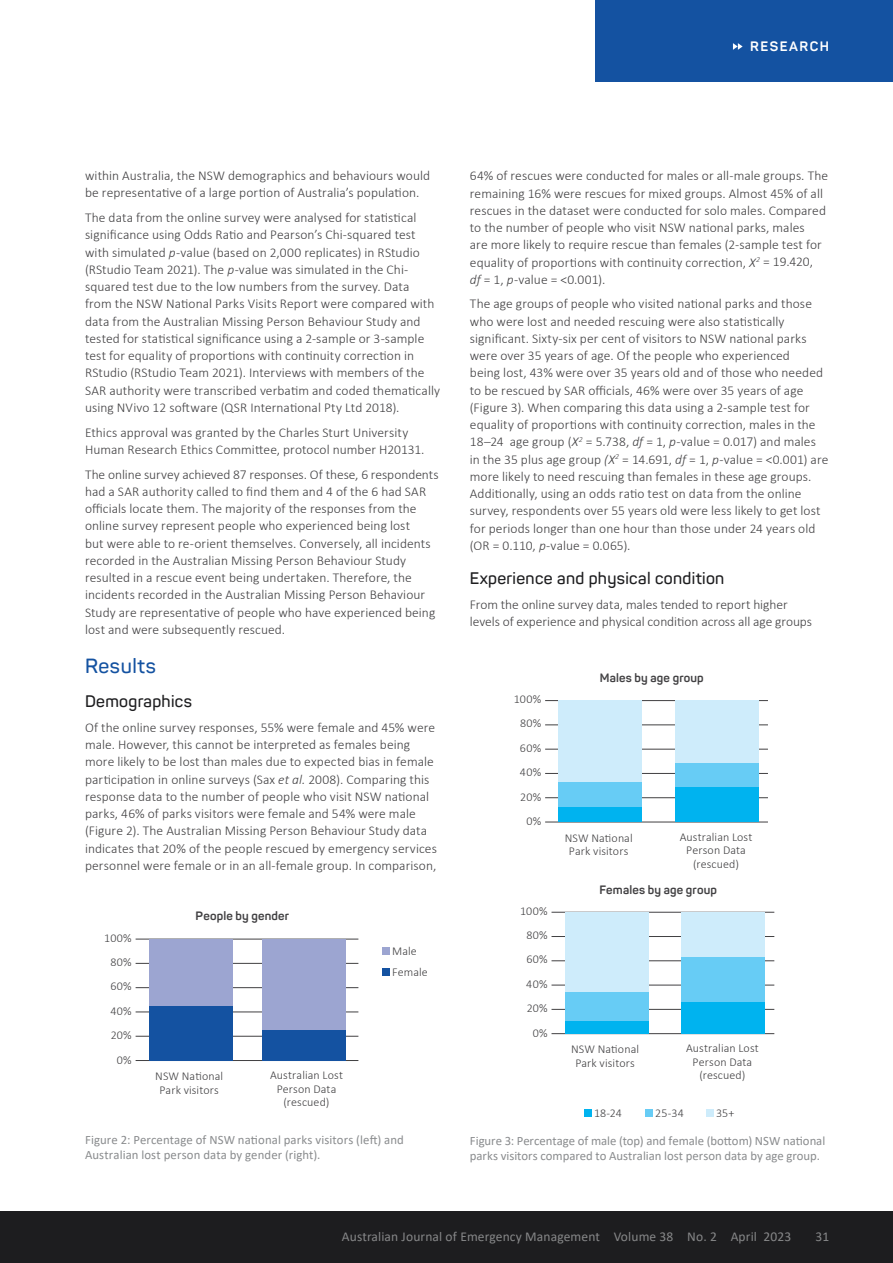
<style>
.page{position:relative;width:893px;height:1263px;background:#fff}
.page>*{position:absolute;margin:0;border:0;box-sizing:border-box;transform-origin:0 0}
.t1{font:600 20.25px "Panton";letter-spacing:.03em;color:#1452a1}
.t2{font:600 16.5px "Panton";letter-spacing:.02em;color:#1d1d1f}
.t3{font:300 13.5px/17.2px "Calibri";letter-spacing:.005em;color:#414042}
.t4{font:13.5px "Calibri";letter-spacing:.01em;color:#868788}
.t5{font:700 13.5px "Panton";letter-spacing:.11em;color:#fff}
.t6{font:12.75px/15px "Calibri";letter-spacing:.005em;color:#8a8c8e}
.t7{font:300 12px/13.5px "Calibri";letter-spacing:.01em;color:#414042;text-align:center}
.t8{font:700 12px "Panton";letter-spacing:.015em;color:#414042}
.s1{font-style:italic}
</style>
<div class="page">
<div style="left:596px;top:0;width:297px;height:81px;background:#1452a1"></div>
<svg style="left:733px;top:43px;width:10px;height:7px"></svg>
<div style="left:0;top:1212px;width:893px;height:51px;background:#1d1d1f"></div>
<div style="left:382px;top:947px;width:7px;height:8px;background:#9ca5d1"></div>
<div style="left:382px;top:968px;width:7px;height:8px;background:#1452a1"></div>
<hr style="left:136px;top:1060px;width:222px;height:1px;background:#414042">
<hr style="left:136px;top:1036px;width:222px;height:1px;background:#414042">
<hr style="left:136px;top:1012px;width:222px;height:1px;background:#414042">
<hr style="left:136px;top:987px;width:222px;height:1px;background:#414042">
<hr style="left:136px;top:963px;width:222px;height:1px;background:#414042">
<hr style="left:136px;top:939px;width:222px;height:1px;background:#414042">
<div style="left:149px;top:939px;width:84px;height:67px;background:#9ca5d1"></div>
<div style="left:262px;top:1029px;width:84px;height:31px;background:#1452a1"></div>
<div style="left:149px;top:1006px;width:84px;height:54px;background:#1452a1"></div>
<div style="left:262px;top:939px;width:84px;height:90px;background:#9ca5d1"></div>
<div style="left:584px;top:1109px;width:7px;height:8px;background:#00b3ef"></div>
<div style="left:645px;top:1109px;width:7px;height:8px;background:#67ccf5"></div>
<div style="left:706px;top:1109px;width:7px;height:8px;background:#ceecfb"></div>
<hr style="left:545px;top:822px;width:223px;height:1px;background:#414042">
<hr style="left:551px;top:1033px;width:223px;height:1px;background:#414042">
<hr style="left:545px;top:797px;width:223px;height:1px;background:#414042">
<hr style="left:551px;top:1009px;width:223px;height:1px;background:#414042">
<hr style="left:545px;top:773px;width:223px;height:1px;background:#414042">
<hr style="left:551px;top:985px;width:223px;height:1px;background:#414042">
<hr style="left:545px;top:749px;width:223px;height:1px;background:#414042">
<hr style="left:551px;top:960px;width:223px;height:1px;background:#414042">
<hr style="left:545px;top:725px;width:223px;height:1px;background:#414042">
<hr style="left:551px;top:936px;width:223px;height:1px;background:#414042">
<hr style="left:545px;top:700px;width:223px;height:1px;background:#414042">
<hr style="left:551px;top:912px;width:223px;height:1px;background:#414042">
<div style="left:559px;top:807px;width:83px;height:15px;background:#00b3ef"></div>
<div style="left:565px;top:1021px;width:83px;height:13px;background:#00b3ef"></div>
<div style="left:675px;top:787px;width:83px;height:35px;background:#00b3ef"></div>
<div style="left:681px;top:1002px;width:84px;height:32px;background:#00b3ef"></div>
<div style="left:559px;top:782px;width:83px;height:25px;background:#67ccf5"></div>
<div style="left:565px;top:991px;width:83px;height:30px;background:#67ccf5"></div>
<div style="left:675px;top:762px;width:83px;height:25px;background:#67ccf5"></div>
<div style="left:681px;top:957px;width:84px;height:45px;background:#67ccf5"></div>
<div style="left:559px;top:700px;width:83px;height:82px;background:#ceecfb"></div>
<div style="left:565px;top:912px;width:83px;height:79px;background:#ceecfb"></div>
<div style="left:675px;top:700px;width:83px;height:62px;background:#ceecfb"></div>
<div style="left:681px;top:912px;width:84px;height:45px;background:#ceecfb"></div>
<p class="t5" style="left:750px;top:38px;width:80px">RESEARCH</p>
<p class="t3" style="left:85px;top:167px;width:347px">within Australia, the NSW demographics and behaviours would be representative of a large portion of Australia’s population.</p>
<p class="t3" style="left:85px;top:209px;width:357px">The data from the online survey were analysed for statistical significance using Odds Ratio and Pearson’s Chi-squared test with simulated <span class="s1">p</span>-value (based on 2,000 replicates) in RStudio (RStudio Team 2021). The <span class="s1">p</span>-value was simulated in the Chi&shy;squared test due to the low numbers from the survey. Data<br>from the NSW National Parks Visits Report were compared with data from the Australian Missing Person Behaviour Study and tested for statistical significance using a 2-sample or 3-sample test for equality of proportions with continuity correction in RStudio (RStudio Team 2021). Interviews with members of the SAR authority were transcribed verbatim and coded thematically using NVivo 12 software (QSR International Pty Ltd 2018).</p>
<p class="t3" style="left:85px;top:423px;width:341px">Ethics approval was granted by the Charles Sturt University<br>Human Research Ethics Committee, protocol number H20131.</p>
<p class="t3" style="left:85px;top:465px;width:355px">The online survey achieved 87 responses. Of these, 6 respondents had a SAR authority called to find them and 4 of the 6 had SAR officials locate them. The majority of the responses from the online survey represent people who experienced being lost<br>but were able to re-orient themselves. Conversely, all incidents recorded in the Australian Missing Person Behaviour Study resulted in a rescue event being undertaken. Therefore, the incidents recorded in the Australian Missing Person Behaviour Study are representative of people who have experienced being lost and were subsequently rescued.</p>
<h1 class="t1" style="left:85px;top:653px;width:72px">Results</h1>
<p class="t2" style="left:85px;top:691px;width:109px">Demographics</p>
<p class="t3" style="left:85px;top:718px;width:353px">Of the online survey responses, 55% were female and 45% were male. However, this cannot be interpreted as females being more likely to be lost than males due to expected bias in female participation in online surveys (Sax <span class="s1">et al.</span> 2008). Comparing this response data to the number of people who visit NSW national parks, 46% of parks visitors were female and 54% were male (Figure 2). The Australian Missing Person Behaviour Study data indicates that 20% of the people rescued by emergency services personnel were female or in an all-female group. In comparison,</p>
<p class="t7" style="left:104px;top:925px;width:29px;line-height:24.5px;text-align:right">100%<br>80%<br>60%<br>40%<br>20%<br>0%</p>
<p class="t8" style="left:196px;top:909px;width:95px">People by gender</p>
<p class="t7" style="left:155px;top:1069px;width:69px">NSW National<br>Park visitors</p>
<p class="t7" style="left:270px;top:1068px;width:74px">Australian Lost<br>Person Data (rescued)</p>
<p class="t7" style="left:392px;top:940px;width:37px;line-height:21px;text-align:left">Male<br>Female</p>
<p class="t6" style="left:85px;top:1131px;width:320px">Figure 2: Percentage of NSW national parks visitors (left) and<br>Australian lost person data by gender (right).</p>
<p class="t3" style="left:470px;top:167px;width:360px">64% of rescues were conducted for males or all-male groups. The remaining 16% were rescues for mixed groups. Almost 45% of all rescues in the dataset were conducted for solo males. Compared to the number of people who visit NSW national parks, males<br>are more likely to require rescue than females (2-sample test for equality of proportions with continuity correction, <span class="s1">X</span><sup>2</sup> = 19.420,<br><span class="s1">df</span> = 1, <span class="s1">p</span>-value = &lt;0.001).</p>
<p class="t3" style="left:470px;top:295px;width:360px">The age groups of people who visited national parks and those who were lost and needed rescuing were also statistically significant. Sixty-six per cent of visitors to NSW national parks were over 35 years of age. Of the people who experienced<br>being lost, 43% were over 35 years old and of those who needed to be rescued by SAR officials, 46% were over 35 years of age (Figure 3). When comparing this data using a 2-sample test for equality of proportions with continuity correction, males in the 18–24 age group (<span class="s1">X</span><sup>2</sup> = 5.738, <span class="s1">df</span> = 1, <span class="s1">p</span>-value = 0.017) and males in the 35 plus age group <span class="s1">(X</span><sup>2</sup> = 14.691, <span class="s1">df</span> = 1, <span class="s1">p</span>-value = &lt;0.001) are more likely to need rescuing than females in these age groups.<br>Additionally, using an odds ratio test on data from the online survey, respondents over 55 years old were less likely to get lost for periods longer than one hour than those under 24 years old (OR = 0.110, <span class="s1">p</span>-value = 0.065).</p>
<p class="t2" style="left:470px;top:568px;width:256px">Experience and physical condition</p>
<p class="t3" style="left:470px;top:596px;width:344px">From the online survey data, males tended to report higher levels of experience and physical condition across all age groups</p>
<p class="t7" style="left:514px;top:692px;width:29px">100%</p>
<p class="t7" style="left:520px;top:716px;width:23px">80%</p>
<p class="t7" style="left:520px;top:741px;width:23px">60%</p>
<p class="t7" style="left:520px;top:765px;width:23px">40%</p>
<p class="t7" style="left:520px;top:790px;width:23px">20%</p>
<p class="t7" style="left:526px;top:814px;width:16px">0%</p>
<p class="t7" style="left:520px;top:904px;width:29px">100%</p>
<p class="t7" style="left:526px;top:928px;width:23px">80%</p>
<p class="t7" style="left:526px;top:952px;width:23px">60%</p>
<p class="t7" style="left:526px;top:977px;width:23px">40%</p>
<p class="t7" style="left:527px;top:1001px;width:23px">20%</p>
<p class="t7" style="left:533px;top:1026px;width:16px">0%</p>
<p class="t8" style="left:600px;top:670px;width:105px">Males by age group</p>
<p class="t7" style="left:565px;top:831px;width:69px">NSW National<br>Park visitors</p>
<p class="t7" style="left:680px;top:830px;width:74px">Australian Lost<br>Person Data (rescued)</p>
<p class="t8" style="left:599px;top:882px;width:119px">Females by age group</p>
<p class="t7" style="left:571px;top:1042px;width:69px">NSW National<br>Park visitors</p>
<p class="t7" style="left:686px;top:1041px;width:74px">Australian Lost<br>Person Data (rescued)</p>
<p class="t7" style="left:594px;top:1106px;width:29px">18-24</p>
<p class="t7" style="left:655px;top:1106px;width:30px">25-34</p>
<p class="t7" style="left:716px;top:1106px;width:20px">35+</p>
<p class="t6" style="left:470px;top:1132px;width:357px">Figure 3: Percentage of male (top) and female (bottom) NSW national parks visitors compared to Australian lost person data by age group.</p>
<p class="t4" style="left:342px;top:1227px;width:451px">Australian Journal of Emergency Management Volume 38 No. 2 April 2023</p>
<p class="t4" style="left:815px;top:1227px;width:15px">31</p>
</div>
